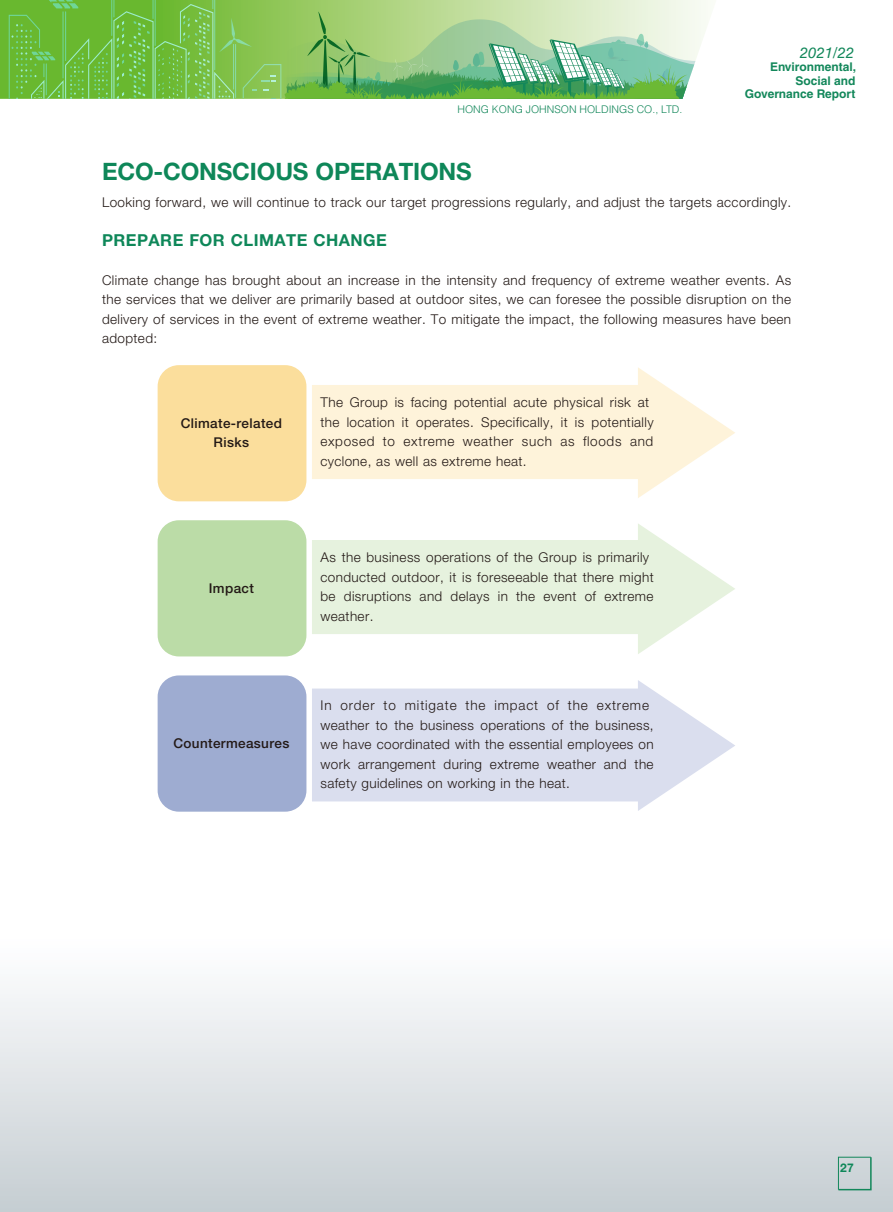
<style>
.page{position:relative;width:893px;height:1212px;background:#fff}
.page>*{position:absolute;margin:0;border:0;box-sizing:border-box;transform-origin:0 0}
.t1{font:700 24px "Helvetica Neue LT Std";letter-spacing:-.005em;color:#0e8759}
.t2{font:700 16.5px "Helvetica Neue LT Std";letter-spacing:.03em;color:#0e8759}
.t3{font:italic 15px "Helvetica LT Std";color:#12875a}
.t4{font:300 13.5px/19.5px "Helvetica Neue LT Std";letter-spacing:.03em;color:#231916}
.t5{font:500 13.5px/19.5px "Helvetica Neue LT Std";letter-spacing:.03em;color:#231916;text-align:center}
.t6{font:700 12px/13.5px "Helvetica LT Std";color:#12875a;text-align:right}
.t7{font:700 12px "Helvetica Neue LT Std";color:#0e8759}
.t8{font:300 10.5px "Helvetica LT Std";color:#12875a}
</style>
<div class="page">
<div style="left:0;top:919px;width:893px;height:293px;background:linear-gradient(to bottom,#fff,#c6ced2)"></div>
<svg style="left:698px;top:0;width:10px;height:52px"></svg>
<svg style="left:0;top:0;width:698px;height:99px;background:#8cc773"></svg>
<svg style="left:837px;top:1156px;width:35px;height:35px"></svg>
<div style="left:158px;top:365px;width:148px;height:136px;background:#fbde9c;border-radius:21px"></div>
<svg style="left:312px;top:524px;width:423px;height:130px"></svg>
<svg style="left:312px;top:680px;width:423px;height:131px"></svg>
<div style="left:158px;top:520px;width:148px;height:136px;background:#bbdca7;border-radius:21px"></div>
<div style="left:158px;top:675px;width:148px;height:137px;background:#9eacd1;border-radius:21px"></div>
<svg style="left:312px;top:367px;width:423px;height:131px"></svg>
<p class="t8" style="left:458px;top:103px;width:226px">HONG KONG JOHNSON HOLDINGS CO., LTD.</p>
<h1 class="t1" style="left:102px;top:156px;width:371px">ECO-CONSCIOUS OPERATIONS</h1>
<p class="t3" style="left:800px;top:44px;width:56px">2021/22</p>
<p class="t6" style="left:745px;top:60px;width:113px">Environmental,<br>Social and<br>Governance Report</p>
<p class="t4" style="left:102px;top:192px;width:691px">Looking forward, we will continue to track our target progressions regularly, and adjust the targets accordingly.</p>
<p class="t2" style="left:102px;top:230px;width:286px">PREPARE FOR CLIMATE CHANGE</p>
<p class="t4" style="left:102px;top:270px;width:691px;text-align:justify">Climate change has brought about an increase in the intensity and frequency of extreme weather events. As the services that we deliver are primarily based at outdoor sites, we can foresee the possible disruption on the delivery of services in the event of extreme weather. To mitigate the impact, the following measures have been adopted:</p>
<p class="t5" style="left:181px;top:413px;width:103px">Climate-related<br>Risks</p>
<p class="t4" style="left:320px;top:392px;width:335px">The Group is facing potential acute physical risk at the location it operates. Specifically, it is potentially exposed to extreme weather such as floods and cyclone, as well as extreme heat.</p>
<p class="t5" style="left:209px;top:578px;width:47px">Impact</p>
<p class="t4" style="left:320px;top:547px;width:335px">As the business operations of the Group is primarily conducted outdoor, it is foreseeable that there might be disruptions and delays in the event of extreme weather.</p>
<p class="t5" style="left:173px;top:733px;width:118px">Countermeasures</p>
<p class="t4" style="left:320px;top:696px;width:335px">In order to mitigate the impact of the extreme weather to the business operations of the business, we have coordinated with the essential employees on work arrangement during extreme weather and the safety guidelines on working in the heat.</p>
<p class="t7" style="left:840px;top:1160px;width:15px">27</p>
</div>
